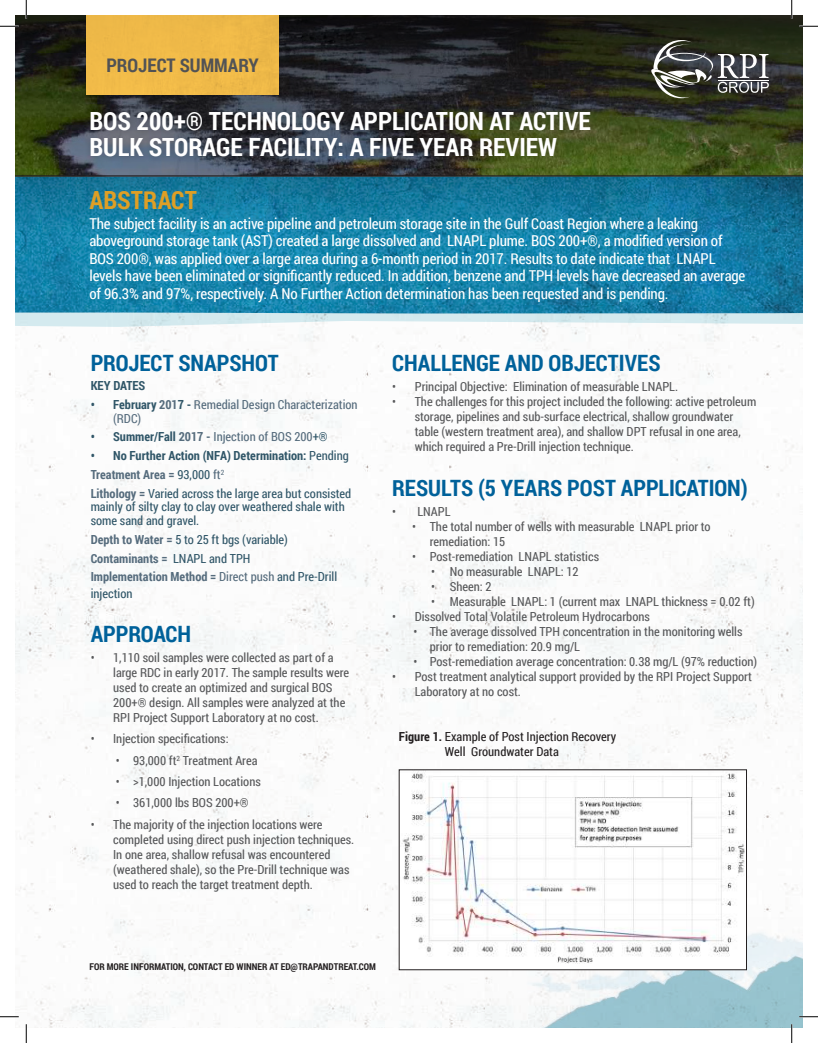
<style>
.page{position:relative;width:818px;height:1043px;background:#fff}
.page>*{position:absolute;margin:0;border:0;box-sizing:border-box;transform-origin:0 0}
.t1{font:700 25px/26.2px "Roboto Condensed";color:#fff}
.t2{font:700 25px "Roboto Condensed";color:#df9f25}
.t3{font:700 22.5px "Roboto Condensed";letter-spacing:-.005em;color:#00619a}
.t4{font:700 18.75px "Roboto Condensed";color:#57585a}
.t5{font:15px/17.5px "Roboto Condensed";letter-spacing:-.01em;color:#fff}
.t6{font:12.5px/15px "Roboto Condensed";color:#57585a}
.t7{font:12.5px/18.8px "Roboto Condensed";color:#305668}
.t8{font:700 12.5px/18.8px "Roboto Condensed";color:#566c7d}
.t9{font:12.5px/13.8px "Roboto Condensed";color:#566c7d}
.t10{font:12.5px/15px "Roboto Condensed";color:#231f20}
.t11{font:700 12.5px "Roboto Condensed";color:#305668}
.t12{font:700 9.38px "Roboto Condensed";color:#231f20}
.s1{font-weight:700;color:#305668}
.s2{font-weight:700}
.s3{color:#305668}
.s4{font-weight:700;color:#566c7d}
.s5{color:#566c7d}
.s6{font-weight:400;color:#305668}
.s7{font-weight:400}
</style>
<div class="page">
<img style="left:15px;top:327px;width:787px;height:701px">
<svg style="left:15px;top:313px;width:787px;height:14px"></svg>
<img style="left:484px;top:917px;width:318px;height:110px">
<svg style="left:15px;top:15px;width:787px;height:298px;background:#1f5f70"></svg>
<div style="left:84px;top:105px;width:512px;height:58px;background:#231f20;opacity:.3"></div>
<hr style="left:15px;top:175px;width:787px;height:1px;background:#231f20">
<div style="left:86px;top:15px;width:192px;height:80px;background:#efb948"></div>
<svg style="left:650px;top:40px;width:118px;height:58px;background:#575953"></svg>
<hr style="left:717px;top:80px;width:51px;height:1px;background:#fff">
<img style="left:401px;top:771px;width:343px;height:196px">
<svg style="left:0;top:25px;width:19px;height:2px"></svg>
<svg style="left:799px;top:25px;width:19px;height:2px"></svg>
<svg style="left:0;top:1015px;width:19px;height:2px"></svg>
<svg style="left:799px;top:1015px;width:19px;height:2px"></svg>
<svg style="left:25px;top:0;width:2px;height:19px"></svg>
<svg style="left:25px;top:1024px;width:2px;height:18px"></svg>
<svg style="left:790px;top:0;width:2px;height:19px"></svg>
<svg style="left:790px;top:1024px;width:2px;height:18px"></svg>
<h3 class="t4" style="left:106px;top:57px;width:154px">PROJECT SUMMARY</h3>
<h1 class="t1" style="left:89px;top:110px;width:503px">BOS 200+® TECHNOLOGY APPLICATION AT ACTIVE<br>BULK STORAGE FACILITY: A FIVE YEAR REVIEW</h1>
<h1 class="t2" style="left:89px;top:189px;width:109px">ABSTRACT</h1>
<p class="t5" style="left:89px;top:215px;width:657px">The subject facility is an active pipeline and petroleum storage site in the Gulf Coast Region where a leaking aboveground storage tank (AST) created a large dissolved and LNAPL plume. BOS 200+®, a modified version of BOS 200®, was applied over a large area during a 6-month period in 2017. Results to date indicate that LNAPL levels have been eliminated or significantly reduced. In addition, benzene and TPH levels have decreased an average of 96.3% and 97%, respectively. A No Further Action determination has been requested and is pending.</p>
<h2 class="t3" style="left:91px;top:353px;width:189px">PROJECT SNAPSHOT</h2>
<p class="t11" style="left:91px;top:380px;width:56px">KEY DATES</p>
<p class="t9" style="left:113px;top:398px;width:246px;text-indent:-22px"><span class="s1">• February</span> <span class="s2">201</span><span class="s1">7 -</span> Remedial Design Characterization (RDC)</p>
<p class="t9" style="left:91px;top:431px;width:238px"><span class="s1">• Summer/Fall</span> <span class="s2">2017 -</span> Injection of BOS 200<span class="s3">+®</span></p>
<p class="t7" style="left:91px;top:447px;width:262px"><span class="s2">• No Further Action (NFA) Determination:</span> Pending<br><span class="s4">Treatment Area =</span> 93,000 <span class="s5">ft</span><sup>2<br></sup><span class="s4">Lithology =</span> Varied across the large area but consisted</p>
<p class="t7" style="left:91px;top:501px;width:256px;line-height:13.8px">mainly of silty clay to clay over weathered shale with some sand and gravel.</p>
<p class="t8" style="left:91px;top:531px;width:248px">Depth to Water = <span class="s6">5 to 25 ft bgs (variable)<br></span>Contaminants = <span class="s6">LNAPL and TPH<br></span>Implementation Method = <span class="s7">Direct push</span> <span class="s6">and Pre-Drill</span></p>
<p class="t7" style="left:91px;top:584px;width:43px">injection</p>
<h2 class="t3" style="left:91px;top:624px;width:102px">APPROACH</h2>
<p class="t6" style="left:113px;top:651px;width:237px;text-indent:-22px">• 1,110 soil samples were collected as part of a large RDC in early 2017. The sample results were used to create an optimized and surgical BOS 200+® design. All samples were analyzed at the RPI Project Support Laboratory at no cost.</p>
<p class="t6" style="left:91px;top:732px;width:139px">• Injection specifications:</p>
<p class="t6" style="left:116px;top:753px;width:143px">• 93,000 ft<sup>2</sup> Treatment Area</p>
<p class="t6" style="left:116px;top:775px;width:147px">• &gt;1,000 Injection Locations</p>
<p class="t6" style="left:116px;top:796px;width:135px">• 361,000 lbs BOS 200+®</p>
<p class="t6" style="left:113px;top:817px;width:242px;text-indent:-22px">• The majority of the injection locations were completed using direct push injection techniques.<br>In one area, shallow refusal was encountered (weathered shale), so the Pre-Drill technique was used to reach the target treatment depth.</p>
<h2 class="t3" style="left:392px;top:353px;width:270px">CHALLENGE AND OBJECTIVES</h2>
<p class="t6" style="left:392px;top:380px;width:287px">• Principal Objective: Elimination of measurable LNAPL.</p>
<p class="t6" style="left:415px;top:395px;width:343px;text-indent:-22px">• The challenges for this project included the following: active petroleum storage, pipelines and sub-surface electrical, shallow groundwater table (western treatment area), and shallow DPT refusal in one area, which required a Pre-Drill injection technique.</p>
<h2 class="t3" style="left:392px;top:478px;width:357px">RESULTS (5 YEARS POST APPLICATION)</h2>
<p class="t6" style="left:392px;top:505px;width:60px">• LNAPL</p>
<p class="t6" style="left:430px;top:520px;width:282px;text-indent:-18px">• The total number of wells with measurable LNAPL prior to remediation: 15</p>
<p class="t6" style="left:412px;top:550px;width:188px">• Post-remediation LNAPL statistics</p>
<p class="t6" style="left:431px;top:565px;width:149px">• No measurable LNAPL: 12</p>
<p class="t6" style="left:431px;top:580px;width:62px">• Sheen: 2</p>
<p class="t6" style="left:431px;top:595px;width:325px">• Measurable LNAPL: 1 (current max LNAPL thickness = 0.02 ft)</p>
<p class="t6" style="left:392px;top:610px;width:259px">• Dissolved Total Volatile Petroleum Hydrocarbons</p>
<p class="t6" style="left:430px;top:625px;width:314px;text-indent:-16px">• The average dissolved TPH concentration in the monitoring wells prior to remediation: 20.9 mg/L</p>
<p class="t6" style="left:413px;top:655px;width:345px">• Post-remediation average concentration: 0.38 mg/L (97% reduction)</p>
<p class="t6" style="left:415px;top:670px;width:339px;text-indent:-22px">• Post treatment analytical support provided by the RPI Project Support<br>Laboratory at no cost.</p>
<p class="t10" style="left:445px;top:728px;width:173px;text-indent:-46px"><span class="s2">Figure 1.</span> Example of Post Injection Recovery<br>Well Groundwater Data</p>
<p class="t12" style="left:89px;top:962px;width:288px">FOR MORE INFORMATION, CONTACT ED WINNER AT ED@TRAPANDTREAT.COM</p>
</div>
